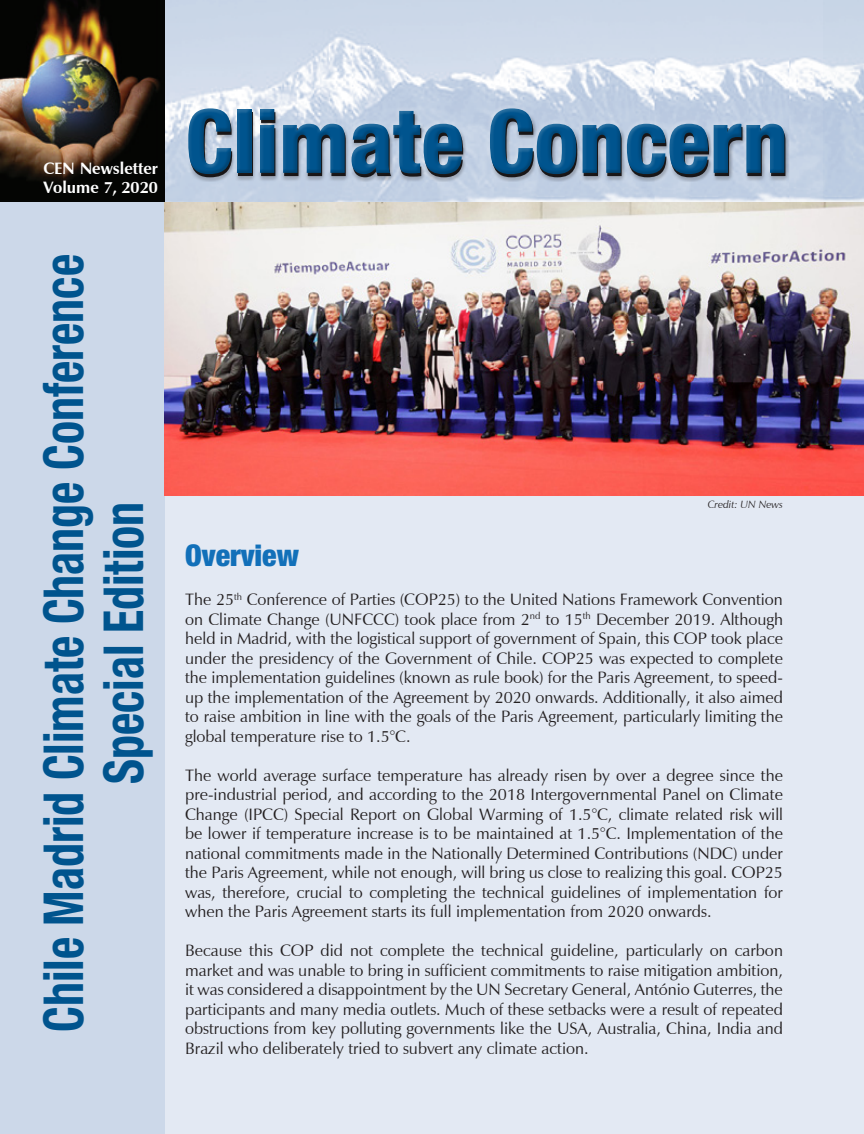
<style>
.page{position:relative;width:864px;height:1134px;background:#fff}
.page>*{position:absolute;margin:0;border:0;box-sizing:border-box;transform-origin:0 0}
.t1{font:800 condensed 88.5px "Helvetica Neue";color:#00548e}
.No_Spacing{font:700 condensed 55.2px/60px "Helvetica Neue";color:#00548e;text-align:center;scale:.87 1}
.Subhead{font:900 condensed 30px "Helvetica Neue";color:#1270b9}
.Body{font:16.5px/19.5px "Zapf Humanist 601 BT";color:#231f20;text-align:justify}
.Body-2{font:700 16.5px/19.5px "Zapf Humanist 601 BT";color:#fff}
.Photo_Caption{font:italic 10.5px "Zapf Humanist 601 BT";color:#231f20}
</style>
<div class="page">
<img style="left:164px;top:0;width:700px;height:202px">
<div style="left:0;top:202px;width:864px;height:932px;background:#e3e9f3"></div>
<div style="left:0;top:202px;width:164px;height:932px;background:#ccd8e9"></div>
<div style="left:189px;top:110px;width:601px;height:72px;background:#231f20;opacity:.2"></div>
<img style="left:0;top:0;width:164px;height:202px">
<img style="left:164px;top:202px;width:700px;height:294px">
<div style="left:184px;top:105px;width:602px;height:71px;background:#fff;opacity:.2"></div>
<div style="left:188px;top:107px;width:601px;height:72px;background:#231f20;opacity:.2"></div>
<p class="Body-2" style="left:43px;top:158px;width:116px">CEN Newsletter<br>Volume 7, 2020</p>
<p class="No_Spacing" style="left:33px;top:1032px;width:896px;rotate:-90deg">Chile Madrid Climate Change Conference<br>Special Edition</p>
<h1 class="t1" style="left:185px;top:87px;width:605px">Climate Concern</h1>
<p class="Photo_Caption" style="left:708px;top:498px;width:77px">Credit: UN News</p>
<p class="Subhead" style="left:185px;top:537px;width:115px">Overview</p>
<p class="Body" style="left:185px;top:590px;width:599px">The 25<sup>th</sup> Conference of Parties (COP25) to the United Nations Framework Convention on Climate Change (UNFCCC) took place from 2<sup>nd</sup> to 15<sup>th</sup> December 2019. Although held in Madrid, with the logistical support of government of Spain, this COP took place under the presidency of the Government of Chile. COP25 was expected to complete the implementation guidelines (known as rule book) for the Paris Agreement, to speed&shy;up the implementation of the Agreement by 2020 onwards. Additionally, it also aimed to raise ambition in line with the goals of the Paris Agreement, particularly limiting the global temperature rise to 1.5°C.</p>
<p class="Body" style="left:185px;top:765px;width:599px">The world average surface temperature has already risen by over a degree since the pre-industrial period, and according to the 2018 Intergovernmental Panel on Climate Change (IPCC) Special Report on Global Warming of 1.5°C, climate related risk will be lower if temperature increase is to be maintained at 1.5°C. Implementation of the national commitments made in the Nationally Determined Contributions (NDC) under the Paris Agreement, while not enough, will bring us close to realizing this goal. COP25 was, therefore, crucial to completing the technical guidelines of implementation for when the Paris Agreement starts its full implementation from 2020 onwards.</p>
<p class="Body" style="left:185px;top:941px;width:599px">Because this COP did not complete the technical guideline, particularly on carbon market and was unable to bring in sufficient commitments to raise mitigation ambition, it was considered a disappointment by the UN Secretary General, António Guterres, the participants and many media outlets. Much of these setbacks were a result of repeated obstructions from key polluting governments like the USA, Australia, China, India and Brazil who deliberately tried to subvert any climate action.</p>
</div>
